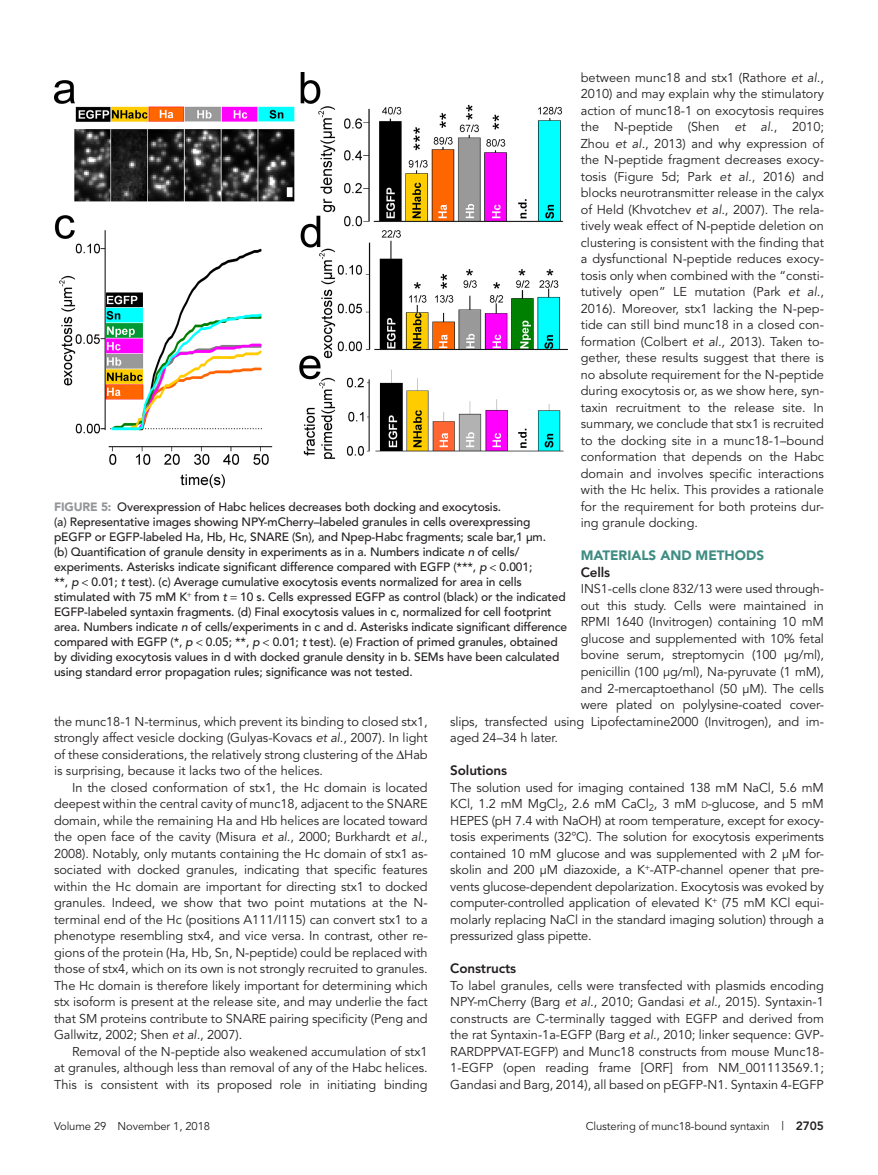
<style>
.page{position:relative;width:878px;height:1175px;background:#fff}
.page>*{position:absolute;margin:0;border:0;box-sizing:border-box;transform-origin:0 0}
.H2afterH1{font:800 13.5px "Avenir";letter-spacing:-.01em;color:#231f20}
.t1{font:900 13.5px "Avenir";color:#3e8c83}
.Para{font:12.75px/16.5px "Avenir";letter-spacing:-.005em;color:#231f20;text-align:justify}
.ParaFL{font:12.75px/16.5px "Avenir";letter-spacing:-.005em;color:#231f20;text-align:justify}
.FigCaption{font:500 12px/15px "Avenir";letter-spacing:-.01em;color:#231f20}
.t2{font:11.25px "Avenir";letter-spacing:-.01em;color:#231f20}
.s1{font-style:italic}
.s2{font-size:8.85px}
.s3{font-weight:900;color:#939598}
.s4{font-size:12px}
.s5{font-weight:800;font-size:12px}
</style>
<div class="page">
<img style="left:54px;top:72px;width:513px;height:415px">
<p class="Para" style="left:580px;top:69px;width:245px">between munc18 and stx1 (Rathore <span class="s1">et al.</span>, 2010) and may explain why the stimulatory action of munc18-1 on exocytosis requires the N-peptide (Shen <span class="s1">et al.</span>, 2010; Zhou <span class="s1">et al.</span>, 2013) and why expression of the N-peptide fragment decreases exocy&shy;tosis (Figure 5d; Park <span class="s1">et al.</span>, 2016) and blocks neurotransmitter release in the calyx of Held (Khvotchev <span class="s1">et al.</span>, 2007). The rela&shy;tively weak effect of N-peptide deletion on clustering is consistent with the finding that a dysfunctional N-peptide reduces exocy&shy;tosis only when combined with the “consti&shy;tutively open” LE mutation (Park <span class="s1">et al.</span>, 2016). Moreover, stx1 lacking the N-pep&shy;tide can still bind munc18 in a closed con&shy;formation (Colbert <span class="s1">et al.</span>, 2013). Taken to&shy;gether, these results suggest that there is no absolute requirement for the N-peptide during exocytosis or, as we show here, syn&shy;taxin recruitment to the release site. In summary, we conclude that stx1 is recruited to the docking site in a munc18-1–bound conformation that depends on the Habc domain and involves specific interactions with the Hc helix. This provides a rationale for the requirement for both proteins dur&shy;ing granule docking.</p>
<h1 class="t1" style="left:580px;top:547px;width:185px">MATERIALS AND METHODS</h1>
<p class="H2afterH1" style="left:580px;top:564px;width:31px">Cells</p>
<p class="ParaFL" style="left:580px;top:581px;width:245px">INS1-cells clone 832/13 were used through-</p>
<p class="ParaFL" style="left:580px;top:597px;width:244px">out this study. Cells were maintained in</p>
<p class="ParaFL" style="left:580px;top:614px;width:244px">RPMI 1640 (Invitrogen) containing 10 mM</p>
<p class="ParaFL" style="left:580px;top:630px;width:245px">glucose and supplemented with 10% fetal</p>
<p class="ParaFL" style="left:580px;top:647px;width:245px">bovine serum, streptomycin (100 μg/ml),</p>
<p class="ParaFL" style="left:580px;top:663px;width:244px">penicillin (100 μg/ml), Na-pyruvate (1 mM),</p>
<p class="ParaFL" style="left:580px;top:680px;width:245px">and 2-mercaptoethanol (50 μM). The cells</p>
<p class="ParaFL" style="left:580px;top:696px;width:245px">were plated on polylysine-coated cover-</p>
<p class="ParaFL" style="left:450px;top:713px;width:375px">slips, transfected using Lipofectamine2000 (Invitrogen), and im-</p>
<p class="ParaFL" style="left:450px;top:729px;width:109px">aged 24–34 h later.</p>
<h2 class="H2afterH1" style="left:450px;top:762px;width:58px">Solutions</h2>
<p class="ParaFL" style="left:450px;top:779px;width:375px">The solution used for imaging contained 138 mM NaCl, 5.6 mM KCl, 1.2 mM MgCl<sub>2</sub>, 2.6 mM CaCl<sub>2</sub>, 3 mM <span class="s2">d</span>-glucose, and 5 mM HEPES (pH 7.4 with NaOH) at room temperature, except for exocy&shy;tosis experiments (32°C). The solution for exocytosis experiments contained 10 mM glucose and was supplemented with 2 µM for&shy;skolin and 200 µM diazoxide, a K -ATP-channel opener that pre&shy;vents glucose-dependent depolarization. Exocytosis was evoked by computer-controlled application of elevated K (75 mM KCl equi&shy;molarly replacing NaCl in the standard imaging solution) through a pressurized glass pipette.</p>
<h2 class="H2afterH1" style="left:450px;top:960px;width:68px">Constructs</h2>
<p class="ParaFL" style="left:450px;top:977px;width:375px">To label granules, cells were transfected with plasmids encoding NPY-mCherry (Barg <span class="s1">et al.</span>, 2010; Gandasi <span class="s1">et al.</span>, 2015). Syntaxin-1 constructs are C-terminally tagged with EGFP and derived from the rat Syntaxin-1a-EGFP (Barg <span class="s1">et al.</span>, 2010; linker sequence: GVP-RARDPPVAT-EGFP) and Munc18 constructs from mouse Munc18- 1-EGFP (open reading frame [ORF] from NM_001113569.1; Gandasi and Barg, 2014), all based on pEGFP-N1. Syntaxin 4-EGFP</p>
<p class="FigCaption" style="left:54px;top:500px;width:514px"><span class="s3">FIGURE 5:</span> Overexpression of Habc helices decreases both docking and exocytosis.<br>(a) Representative images showing NPY-mCherry–labeled granules in cells overexpressing pEGFP or EGFP-labeled Ha, Hb, Hc, SNARE (Sn), and Npep-Habc fragments; scale bar,1 µm.<br>(b) Quantification of granule density in experiments as in a. Numbers indicate <span class="s1">n</span> of cells/ experiments. Asterisks indicate significant difference compared with EGFP (***, <span class="s1">p</span> 0.001;<br>**, <span class="s1">p</span> 0.01; <span class="s1">t</span> test). (c) Average cumulative exocytosis events normalized for area in cells stimulated with 75 mM K from <span class="s1">t</span> 10 s. Cells expressed EGFP as control (black) or the indicated EGFP-labeled syntaxin fragments. (d) Final exocytosis values in c, normalized for cell footprint area. Numbers indicate <span class="s1">n</span> of cells/experiments in c and d. Asterisks indicate significant difference compared with EGFP (*, <span class="s1">p</span> 0.05; **, <span class="s1">p</span> 0.01; <span class="s1">t</span> test). (e) Fraction of primed granules, obtained by dividing exocytosis values in d with docked granule density in b. SEMs have been calculated using standard error propagation rules; significance was not tested.</p>
<p class="Para" style="left:54px;top:713px;width:375px">the munc18-1 N-terminus, which prevent its binding to closed stx1, strongly affect vesicle docking (Gulyas-Kovacs <span class="s1">et al.</span>, 2007). In light of these considerations, the relatively strong clustering of the Hab is surprising, because it lacks two of the helices.</p>
<p class="Para" style="left:54px;top:779px;width:375px;text-indent:18px">In the closed conformation of stx1, the Hc domain is located deepest within the central cavity of munc18, adjacent to the SNARE domain, while the remaining Ha and Hb helices are located toward the open face of the cavity (Misura <span class="s1">et al.</span>, 2000; Burkhardt <span class="s1">et al.</span>, 2008). Notably, only mutants containing the Hc domain of stx1 as&shy;sociated with docked granules, indicating that specific features within the Hc domain are important for directing stx1 to docked granules. Indeed, we show that two point mutations at the N&shy;terminal end of the Hc (positions A111/I115) can convert stx1 to a phenotype resembling stx4, and vice versa. In contrast, other re&shy;gions of the protein (Ha, Hb, Sn, N-peptide) could be replaced with those of stx4, which on its own is not strongly recruited to granules.<br>The Hc domain is therefore likely important for determining which stx isoform is present at the release site, and may underlie the fact that SM proteins contribute to SNARE pairing specificity (Peng and Gallwitz, 2002; Shen <span class="s1">et al.</span>, 2007).</p>
<p class="Para" style="left:54px;top:1043px;width:375px;text-indent:18px">Removal of the N-peptide also weakened accumulation of stx1 at granules, although less than removal of any of the Habc helices.<br>This is consistent with its proposed role in initiating binding</p>
<p class="t2" style="left:54px;top:1119px;width:158px">Volume 29 November 1, 2018</p>
<p class="t2" style="left:585px;top:1119px;width:240px">Clustering of munc18-bound syntaxin <span class="s4">|</span> <span class="s5">2705</span></p>
</div>
